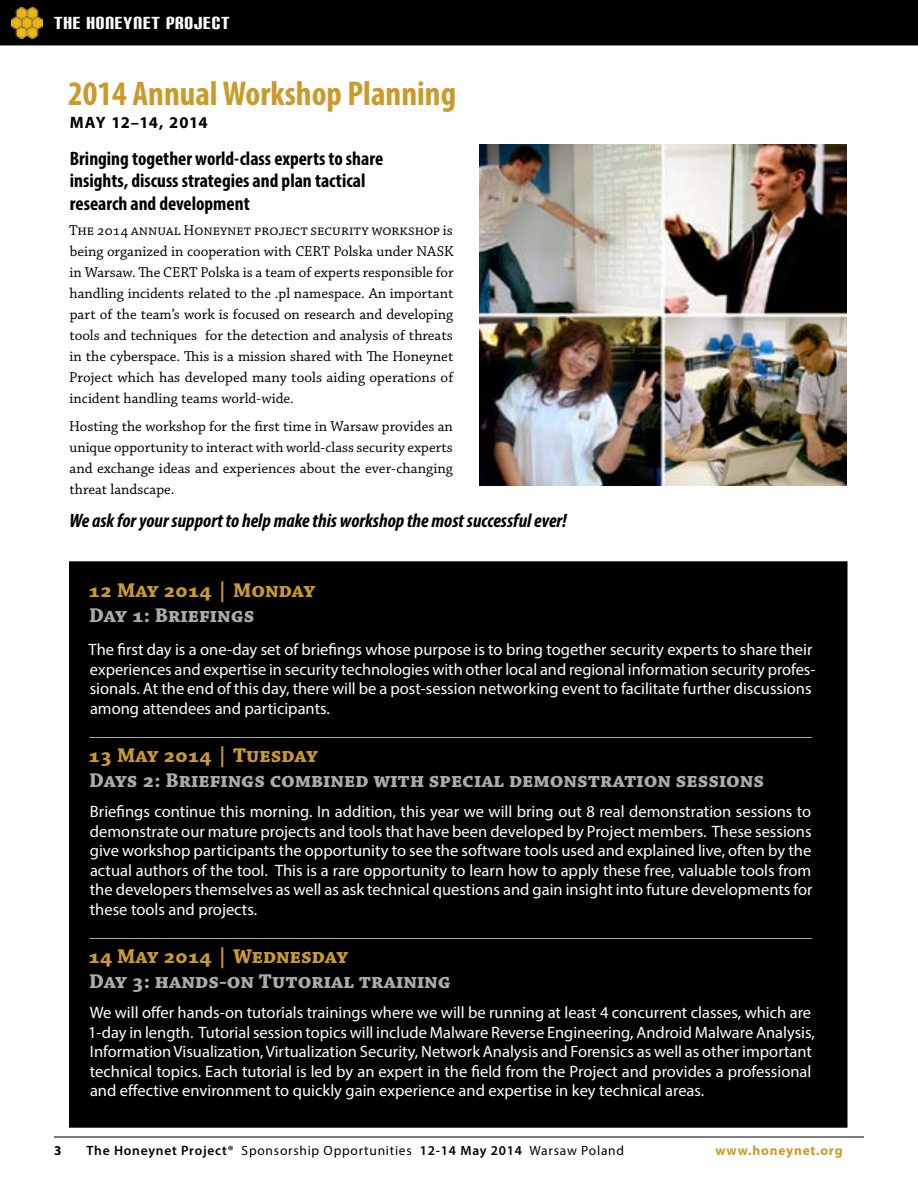
<style>
.page{position:relative;width:918px;height:1188px;background:#fff}
.page>*{position:absolute;margin:0;border:0;box-sizing:border-box;transform-origin:0 0}
.t1{font:700 condensed 34.5px "Myriad Pro";color:#cb9a2c}
.t2{font:700 21px "Chaparral Pro";color:#a9abae}
.t3{font:700 21px "Chaparral Pro";color:#cb9a2c}
.t4{font:21px "Carbon Block";letter-spacing:.04em;color:#fff}
.t5{font:700 condensed 19.5px/22.5px "Myriad Pro";color:#000}
.t6{font:italic 700 condensed 19.5px "Myriad Pro";color:#000}
.t7{font:16.5px/19.5px "Myriad Pro";color:#fff}
.t8{font:700 16.5px "Myriad Pro";letter-spacing:.01em;color:#000}
.t9{font:15px/21px "Chaparral Pro";color:#000;text-align:justify}
.t10{font:13.5px "Myriad Pro";letter-spacing:.055em;color:#000}
.t11{font:700 13.5px "Myriad Pro";letter-spacing:.055em;color:#cb9a2c}
.t12{font:700 13.5px "Myriad Pro";color:#000}
.s1{font-weight:600}
</style>
<div class="page">
<hr style="left:54px;top:1137px;width:810px;height:1px;background:#000">
<div style="left:1px;top:1px;width:916px;height:44px;background:#000"></div>
<img style="left:11px;top:8px;width:32px;height:30px">
<div style="left:0;top:0;width:918px;height:45px;border:2px solid #000"></div>
<div style="left:70px;top:562px;width:777px;height:565px;background:#000"></div>
<hr style="left:89px;top:737px;width:723px;height:1px;background:#a9abae">
<hr style="left:89px;top:938px;width:723px;height:1px;background:#a9abae">
<img style="left:480px;top:144px;width:366px;height:341px">
<p class="t4" style="left:54px;top:13px;width:177px">THE HONEYNET PROJECT</p>
<h1 class="t1" style="left:68px;top:72px;width:389px">2014 Annual Workshop Planning</h1>
<p class="t5" style="left:70px;top:147px;width:315px">Bringing together world-class experts to share insights, discuss strategies and plan tactical research and development</p>
<p class="t8" style="left:70px;top:112px;width:139px">MAY 12–14, 2014</p>
<p class="t9" style="left:69px;top:220px;width:386px">The 2014 annual Honeynet project security workshop is being organized in cooperation with CERT Polska under NASK in Warsaw. The CERT Polska is a team of experts responsible for handling incidents related to the .pl namespace. An important part of the team’s work is focused on research and developing tools and techniques for the detection and analysis of threats in the cyberspace. This is a mission shared with The Honeynet Project which has developed many tools aiding operations of incident handling teams world-wide.</p>
<p class="t9" style="left:69px;top:417px;width:385px">Hosting the workshop for the first time in Warsaw provides an unique opportunity to interact with world-class security experts and exchange ideas and experiences about the ever-changing threat landscape.</p>
<p class="t6" style="left:69px;top:508px;width:499px">We ask for your support to help make this workshop the most successful ever!</p>
<p class="t3" style="left:88px;top:578px;width:228px">12 May 2014 | Monday</p>
<p class="t2" style="left:89px;top:603px;width:167px">Day 1: Briefings</p>
<p class="t7" style="left:89px;top:640px;width:729px">The first day is a one-day set of briefings whose purpose is to bring together security experts to share their experiences and expertise in security technologies with other local and regional information security profes&shy;sionals. At the end of this day, there will be a post-session networking event to facilitate further discussions among attendees and participants.</p>
<p class="t3" style="left:88px;top:743px;width:231px">13 May 2014 | Tuesday</p>
<p class="t2" style="left:89px;top:768px;width:676px">Days 2: Briefings combined with special demonstration sessions</p>
<p class="t7" style="left:90px;top:802px;width:724px;text-align:justify">Briefings continue this morning. In addition, this year we will bring out 8 real demonstration sessions to demonstrate our mature projects and tools that have been developed by Project members. These sessions give workshop participants the opportunity to see the software tools used and explained live, often by the actual authors of the tool. This is a rare opportunity to learn how to apply these free, valuable tools from the developers themselves as well as ask technical questions and gain insight into future developments for these tools and projects.</p>
<p class="t3" style="left:88px;top:944px;width:262px">14 May 2014 | Wednesday</p>
<p class="t2" style="left:89px;top:969px;width:363px">Day 3: hands-on Tutorial training</p>
<p class="t7" style="left:88px;top:1003px;width:728px">We will offer hands-on tutorials trainings where we will be running at least 4 concurrent classes, which are 1-day in length. Tutorial session topics will include Malware Reverse Engineering, Android Malware Analysis, Information Visualization, Virtualization Security, Network Analysis and Forensics as well as other important technical topics. Each tutorial is led by an expert in the field from the Project and provides a professional and effective environment to quickly gain experience and expertise in key technical areas.</p>
<p class="t12" style="left:54px;top:1142px;width:9px">3</p>
<p class="t10" style="left:87px;top:1143px;width:539px"><span class="s1">The Honeynet Project®</span> Sponsorship Opportunities <span class="s1">12-14 May 2014</span> Warsaw Poland</p>
<p class="t11" style="left:715px;top:1142px;width:129px">www.honeynet.org</p>
</div>
